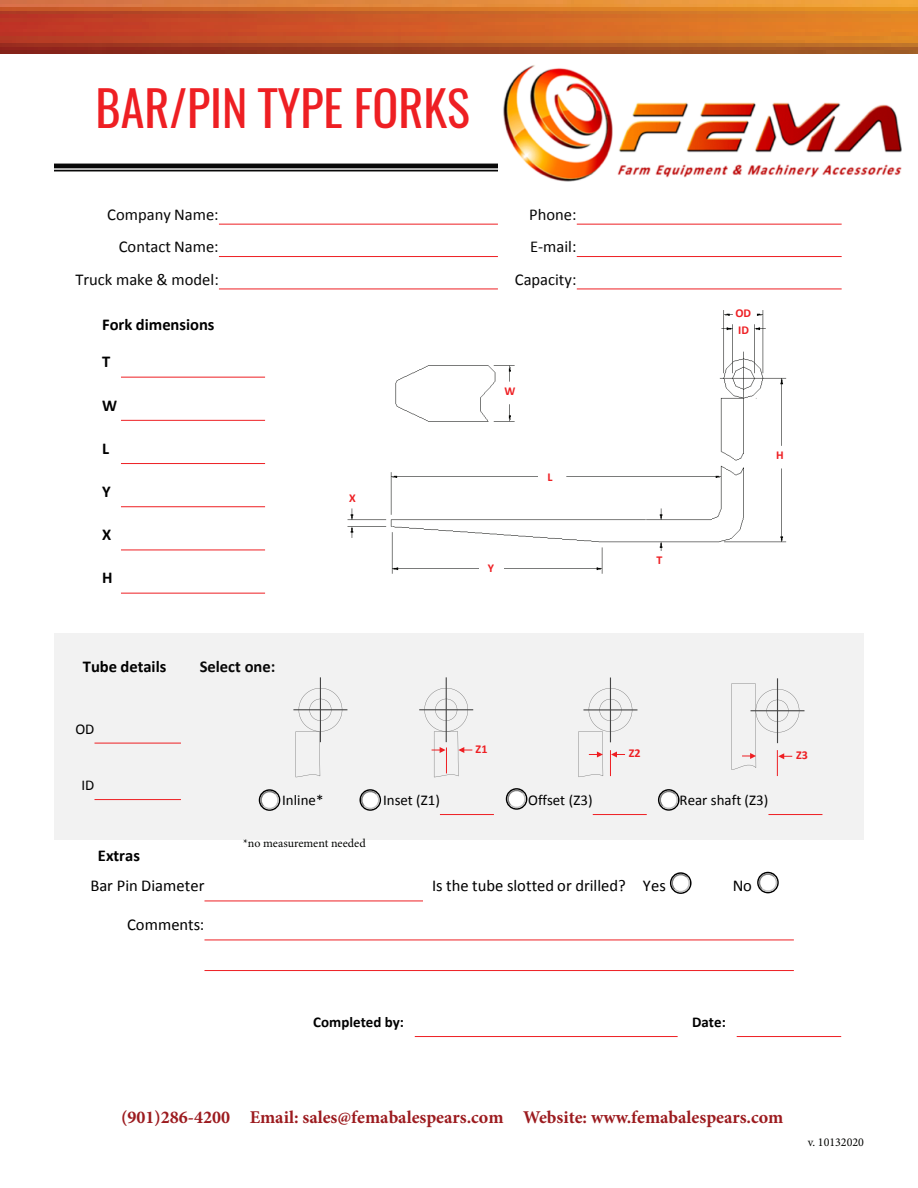
<style>
.page{position:relative;width:918px;height:1188px;background:#fff}
.page>*{position:absolute;margin:0;border:0;box-sizing:border-box;transform-origin:0 0}
.t1{font:48px "Oswald";color:#ee1f23}
.t2{font:700 18px "Minion Pro";color:#9c1b1f}
.t3{font:16.5px "Calibri";color:#080808}
.t4{font:16.5px "Calibri";color:#000}
.t5{font:700 16.5px "Calibri";letter-spacing:-.005em;color:#000}
.t6{font:700 16.5px "Calibri";letter-spacing:-.005em;color:#080808}
.t7{font:15px "Calibri";color:#000}
.t8{font:700 15px "Calibri";letter-spacing:.005em;color:#000}
.t9{font:12px "Minion Pro";color:#040503}
.t10{font:700 12px/16.4px "Calibri";color:#ee1f23}
</style>
<div class="page">
<img style="left:0;top:0;width:918px;height:54px">
<div style="left:54px;top:633px;width:810px;height:207px;background:#f2f2f2"></div>
<svg style="left:54px;top:164px;width:444px;height:7px;background:#383838"></svg>
<hr style="left:94px;top:743px;width:87px;height:1px;background:#ee1f23">
<hr style="left:94px;top:799px;width:87px;height:1px;background:#ee1f23">
<hr style="left:204px;top:901px;width:219px;height:1px;background:#ee1f23">
<hr style="left:204px;top:940px;width:590px;height:1px;background:#ee1f23">
<hr style="left:204px;top:970px;width:590px;height:1px;background:#ee1f23">
<hr style="left:415px;top:1036px;width:263px;height:1px;background:#ee1f23">
<hr style="left:737px;top:1036px;width:104px;height:1px;background:#ee1f23">
<hr style="left:593px;top:814px;width:54px;height:1px;background:#ee1f23">
<hr style="left:121px;top:377px;width:144px;height:1px;background:#ee1f23">
<hr style="left:121px;top:420px;width:144px;height:1px;background:#ee1f23">
<hr style="left:121px;top:463px;width:144px;height:1px;background:#ee1f23">
<hr style="left:121px;top:506px;width:144px;height:1px;background:#ee1f23">
<hr style="left:121px;top:550px;width:144px;height:1px;background:#ee1f23">
<hr style="left:121px;top:593px;width:144px;height:1px;background:#ee1f23">
<hr style="left:219px;top:224px;width:279px;height:1px;background:#ee1f23">
<hr style="left:577px;top:224px;width:265px;height:1px;background:#ee1f23">
<hr style="left:219px;top:256px;width:279px;height:1px;background:#ee1f23">
<hr style="left:577px;top:256px;width:265px;height:1px;background:#ee1f23">
<hr style="left:219px;top:289px;width:279px;height:1px;background:#ee1f23">
<hr style="left:577px;top:289px;width:265px;height:1px;background:#ee1f23">
<hr style="left:610px;top:678px;width:1px;height:64px;background:#464646">
<hr style="left:583px;top:709px;width:54px;height:1px;background:#464646">
<svg style="left:579px;top:688px;width:53px;height:89px"></svg>
<hr style="left:446px;top:677px;width:1px;height:65px;background:#464646">
<hr style="left:419px;top:709px;width:54px;height:1px;background:#464646">
<svg style="left:424px;top:688px;width:48px;height:89px"></svg>
<hr style="left:777px;top:678px;width:1px;height:65px;background:#464646">
<hr style="left:751px;top:710px;width:54px;height:1px;background:#464646">
<svg style="left:732px;top:683px;width:67px;height:93px"></svg>
<hr style="left:320px;top:677px;width:1px;height:65px;background:#464646">
<hr style="left:293px;top:709px;width:54px;height:1px;background:#464646">
<svg style="left:296px;top:688px;width:46px;height:89px"></svg>
<hr style="left:440px;top:814px;width:54px;height:1px;background:#ee1f23">
<hr style="left:768px;top:814px;width:54px;height:1px;background:#ee1f23">
<img style="left:347px;top:310px;width:440px;height:264px">
<div style="left:744px;top:414px;width:25px;height:24px;background:#fff"></div>
<div style="left:533px;top:300px;width:172px;height:163px;background:#fff"></div>
<div style="left:734px;top:303px;width:16px;height:34px;background:#fff"></div>
<div style="left:647px;top:551px;width:25px;height:18px;background:#fff"></div>
<div style="left:767px;top:446px;width:25px;height:18px;background:#fff"></div>
<div style="left:538px;top:468px;width:24px;height:18px;background:#fff"></div>
<div style="left:497px;top:382px;width:25px;height:18px;background:#fff"></div>
<div style="left:340px;top:489px;width:25px;height:18px;background:#fff"></div>
<div style="left:479px;top:559px;width:24px;height:18px;background:#fff"></div>
<div style="left:359px;top:789px;width:22px;height:22px;border:2px solid #000;border-radius:50%"></div>
<svg style="left:359px;top:791px;width:22px;height:18px"></svg>
<div style="left:506px;top:788px;width:21px;height:22px;border:2px solid #000;border-radius:50%"></div>
<svg style="left:506px;top:790px;width:21px;height:18px"></svg>
<div style="left:658px;top:789px;width:22px;height:22px;border:2px solid #000;border-radius:50%"></div>
<svg style="left:658px;top:791px;width:22px;height:18px"></svg>
<div style="left:757px;top:872px;width:22px;height:21px;border:2px solid #000;border-radius:50%"></div>
<svg style="left:757px;top:873px;width:22px;height:19px"></svg>
<div style="left:259px;top:789px;width:21px;height:22px;border:2px solid #000;border-radius:50%"></div>
<svg style="left:259px;top:791px;width:21px;height:18px"></svg>
<div style="left:670px;top:872px;width:22px;height:22px;border:2px solid #000;border-radius:50%"></div>
<svg style="left:670px;top:874px;width:22px;height:18px"></svg>
<img style="left:503px;top:65px;width:399px;height:117px">
<h1 class="t1" style="left:96px;top:65px;width:376px">BAR/PIN TYPE FORKS</h1>
<p class="t3" style="left:107px;top:204px;width:113px">Company Name:</p>
<p class="t3" style="left:529px;top:204px;width:49px">Phone:</p>
<p class="t3" style="left:119px;top:236px;width:102px">Contact Name:</p>
<p class="t3" style="left:530px;top:236px;width:48px">E-mail:</p>
<p class="t3" style="left:75px;top:269px;width:145px">Truck make &amp; model:</p>
<p class="t3" style="left:515px;top:269px;width:63px">Capacity:</p>
<p class="t5" style="left:102px;top:314px;width:114px">Fork dimensions</p>
<p class="t5" style="left:102px;top:351px;width:10px">T</p>
<p class="t5" style="left:102px;top:395px;width:17px">W</p>
<p class="t5" style="left:102px;top:438px;width:9px">L</p>
<p class="t5" style="left:102px;top:481px;width:10px">Y</p>
<p class="t5" style="left:102px;top:524px;width:11px">X</p>
<p class="t5" style="left:102px;top:567px;width:12px">H</p>
<p class="t10" style="left:349px;top:490px;width:8px">X</p>
<p class="t10" style="left:504px;top:383px;width:12px">W</p>
<p class="t10" style="left:547px;top:468px;width:7px">L</p>
<p class="t10" style="left:488px;top:560px;width:8px">Y</p>
<p class="t10" style="left:657px;top:552px;width:7px">T</p>
<p class="t10" style="left:735px;top:305px;width:17px">OD<br>ID</p>
<p class="t10" style="left:776px;top:447px;width:9px">H</p>
<p class="t5" style="left:83px;top:656px;width:85px">Tube details</p>
<p class="t7" style="left:75px;top:719px;width:21px">OD</p>
<p class="t7" style="left:82px;top:776px;width:14px">ID</p>
<p class="t6" style="left:200px;top:656px;width:77px">Select one:</p>
<p class="t10" style="left:476px;top:741px;width:13px">Z1</p>
<p class="t10" style="left:629px;top:745px;width:13px">Z2</p>
<p class="t7" style="left:282px;top:791px;width:43px">Inline*</p>
<p class="t7" style="left:383px;top:791px;width:58px">Inset (Z1)</p>
<p class="t7" style="left:680px;top:791px;width:90px">Rear shaft (Z3)</p>
<p class="t7" style="left:528px;top:791px;width:66px">Offset (Z3)</p>
<p class="t9" style="left:243px;top:835px;width:124px">*no measurement needed</p>
<p class="t5" style="left:98px;top:845px;width:44px">Extras</p>
<p class="t4" style="left:90px;top:875px;width:116px">Bar Pin Diameter</p>
<p class="t4" style="left:432px;top:875px;width:235px">Is the tube slotted or drilled? Yes</p>
<p class="t4" style="left:733px;top:875px;width:21px">No</p>
<p class="t4" style="left:127px;top:914px;width:79px">Comments:</p>
<p class="t10" style="left:796px;top:747px;width:13px">Z3</p>
<p class="t8" style="left:313px;top:1013px;width:92px">Completed by:</p>
<p class="t8" style="left:692px;top:1013px;width:35px">Date:</p>
<p class="t2" style="left:121px;top:1105px;width:664px">(901)286-4200 Email: sales@femabalespears.com Website: www.femabalespears.com</p>
<p class="t9" style="left:808px;top:1134px;width:58px">v. 10132020</p>
</div>
